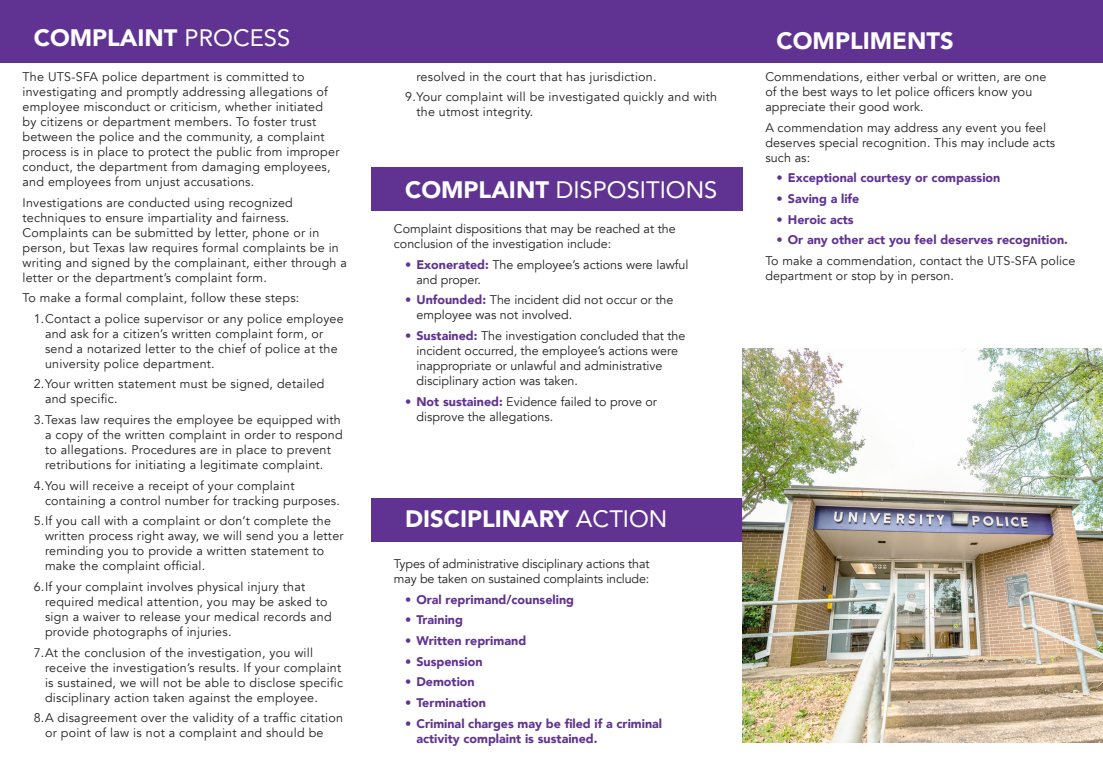
<style>
.page{position:relative;width:1103px;height:765px;background:#fff}
.page>*{position:absolute;margin:0;border:0;box-sizing:border-box;transform-origin:0 0}
.t1{font:900 23.75px "Avenir";color:#fff}
.t2{font:23.75px "Avenir";color:#fff}
.t3{font:12.5px/15px "Avenir";letter-spacing:.02em;color:#231f20}
.t4{font:12.5px/15px "Avenir";color:#231f20}
.t5{font:900 12.5px/15px "Avenir";color:#603393}
.t6{font:12.5px/15px "Avenir";letter-spacing:-.01em;color:#231f20}
.s1{font-weight:400}
.s2{font-weight:900}
.s3{font-weight:900;color:#603393}
</style>
<div class="page">
<div style="left:371px;top:499px;width:371px;height:43px;background:#603393"></div>
<div style="left:371px;top:167px;width:371px;height:43px;background:#603393"></div>
<div style="left:0;top:0;width:1102px;height:63px;background:#603393"></div>
<img style="left:742px;top:349px;width:360px;height:393px">
<p class="t1" style="left:34px;top:18px;width:258px">COMPLAINT <span class="s1">PROCESS</span></p>
<p class="t3" style="left:22px;top:69px;width:318px">The UTS-SFA police department is committed to investigating and promptly addressing allegations of employee misconduct or criticism, whether initiated by citizens or department members. To foster trust between the police and the community, a complaint process is in place to protect the public from improper conduct, the department from damaging employees, and employees from unjust accusations.</p>
<p class="t3" style="left:22px;top:195px;width:326px">Investigations are conducted using recognized techniques to ensure impartiality and fairness.<br>Complaints can be submitted by letter, phone or in person, but Texas law requires formal complaints be in writing and signed by the complainant, either through a letter or the department’s complaint form.</p>
<p class="t3" style="left:22px;top:291px;width:278px">To make a formal complaint, follow these steps:</p>
<p class="t3" style="left:45px;top:311px;width:300px;text-indent:-11px">1.Contact a police supervisor or any police employee and ask for a citizen’s written complaint form, or send a notarized letter to the chief of police at the university police department.</p>
<p class="t3" style="left:45px;top:377px;width:281px;text-indent:-11px">2.Your written statement must be signed, detailed and specific.</p>
<p class="t3" style="left:45px;top:412px;width:299px;text-indent:-11px">3.Texas law requires the employee be equipped with a copy of the written complaint in order to respond to allegations. Procedures are in place to prevent retributions for initiating a legitimate complaint.</p>
<p class="t3" style="left:45px;top:478px;width:296px;text-indent:-11px">4.You will receive a receipt of your complaint containing a control number for tracking purposes.</p>
<p class="t3" style="left:45px;top:514px;width:300px;text-indent:-11px">5.If you call with a complaint or don’t complete the written process right away, we will send you a letter reminding you to provide a written statement to make the complaint official.</p>
<p class="t3" style="left:45px;top:579px;width:288px;text-indent:-11px">6.If your complaint involves physical injury that required medical attention, you may be asked to sign a waiver to release your medical records and provide photographs of injuries.</p>
<p class="t3" style="left:45px;top:645px;width:299px;text-indent:-11px">7.At the conclusion of the investigation, you will receive the investigation’s results. If your complaint is sustained, we will not be able to disclose specific disciplinary action taken against the employee.</p>
<p class="t3" style="left:45px;top:711px;width:299px;text-indent:-11px">8.A disagreement over the validity of a traffic citation or point of law is not a complaint and should be</p>
<p class="t3" style="left:416px;top:69px;width:242px">resolved in the court that has jurisdiction.</p>
<p class="t3" style="left:416px;top:90px;width:302px;text-indent:-11px">9.Your complaint will be investigated quickly and with the utmost integrity.</p>
<p class="t2" style="left:405px;top:171px;width:314px"><span class="s2">COMPLAINT</span> DISPOSITIONS</p>
<p class="t4" style="left:394px;top:221px;width:283px">Complaint dispositions that may be reached at the conclusion of the investigation include:</p>
<p class="t4" style="left:416px;top:257px;width:274px;text-indent:-11px"><span class="s3">• Exonerated:</span> The employee’s actions were lawful and proper.</p>
<p class="t4" style="left:416px;top:293px;width:258px;text-indent:-11px"><span class="s3">• Unfounded:</span> The incident did not occur or the employee was not involved.</p>
<p class="t4" style="left:416px;top:328px;width:270px;text-indent:-11px"><span class="s3">• Sustained:</span> The investigation concluded that the incident occurred, the employee’s actions were inappropriate or unlawful and administrative disciplinary action was taken.</p>
<p class="t4" style="left:416px;top:394px;width:242px;text-indent:-11px"><span class="s3">• Not sustained:</span> Evidence failed to prove or disprove the allegations.</p>
<p class="t1" style="left:405px;top:498px;width:264px">DISCIPLINARY <span class="s1">ACTION</span></p>
<p class="t6" style="left:394px;top:557px;width:257px">Types of administrative disciplinary actions that may be taken on sustained complaints include:</p>
<p class="t5" style="left:405px;top:592px;width:170px">• Oral reprimand/counseling</p>
<p class="t5" style="left:405px;top:612px;width:59px">• Training</p>
<p class="t5" style="left:405px;top:633px;width:122px">• Written reprimand</p>
<p class="t5" style="left:405px;top:653px;width:79px">• Suspension</p>
<p class="t5" style="left:405px;top:674px;width:71px">• Demotion</p>
<p class="t5" style="left:405px;top:695px;width:82px">• Termination</p>
<p class="t5" style="left:416px;top:715px;width:247px;text-indent:-11px">• Criminal charges may be filed if a criminal activity complaint is sustained.</p>
<p class="t1" style="left:776px;top:20px;width:179px">COMPLIMENTS</p>
<p class="t3" style="left:765px;top:70px;width:283px">Commendations, either verbal or written, are one of the best ways to let police officers know you appreciate their good work.</p>
<p class="t3" style="left:765px;top:120px;width:291px">A commendation may address any event you feel deserves special recognition. This may include acts such as:</p>
<p class="t5" style="left:776px;top:170px;width:225px">• Exceptional courtesy or compassion</p>
<p class="t5" style="left:776px;top:191px;width:84px">• Saving a life</p>
<p class="t5" style="left:776px;top:211px;width:78px">• Heroic acts</p>
<p class="t5" style="left:776px;top:232px;width:293px">• Or any other act you feel deserves recognition.</p>
<p class="t3" style="left:765px;top:253px;width:311px">To make a commendation, contact the UTS-SFA police department or stop by in person.</p>
</div>
